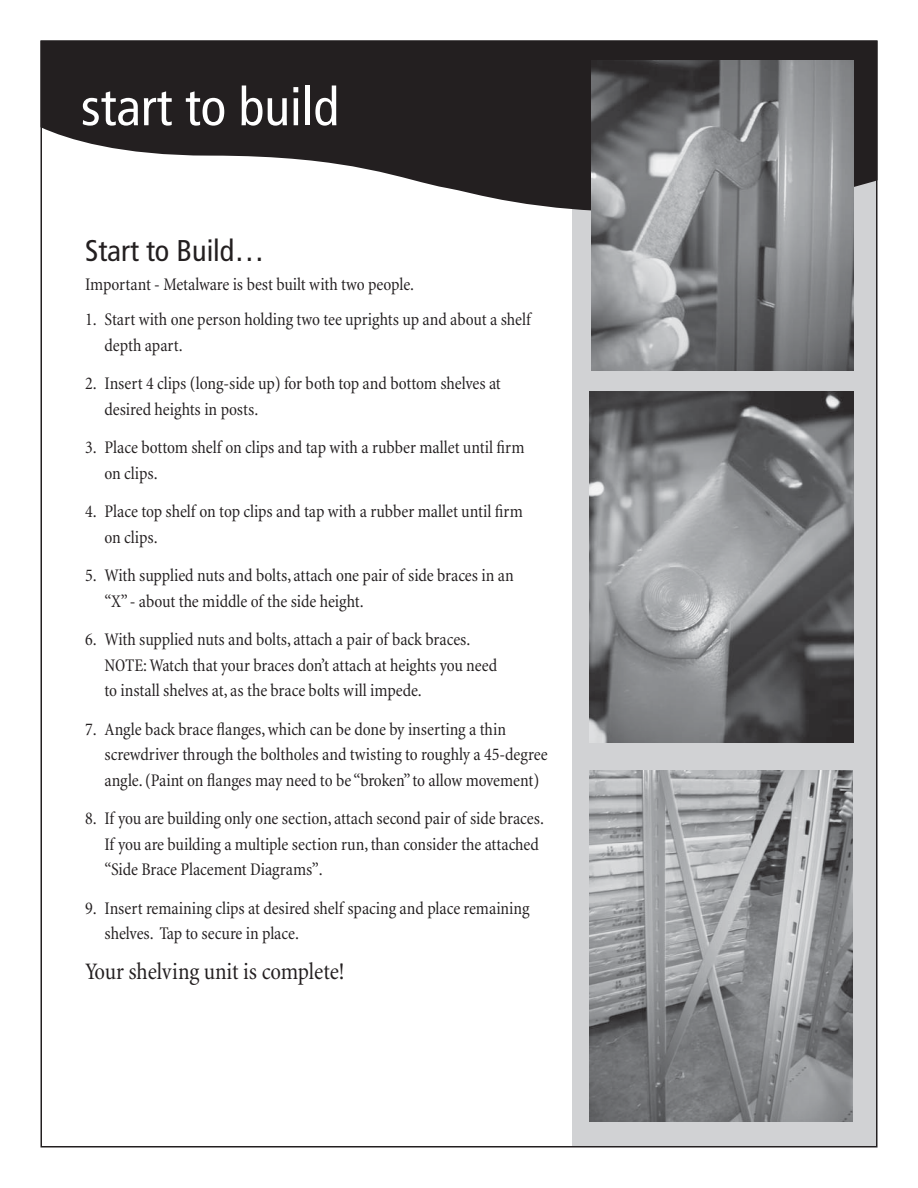
<style>
.page{position:relative;width:918px;height:1188px;background:#fff}
.page>*{position:absolute;margin:0;border:0;box-sizing:border-box;transform-origin:0 0}
.t1{font:condensed 52.95px "Frutiger";color:#fff}
.t2{font:condensed 30px "Frutiger";color:#231f20}
.t3{font:condensed 24px "Minion";letter-spacing:-.01em;color:#231f20}
.t4{font:condensed 18px/25.5px "Minion";color:#231f20}
</style>
<div class="page">
<div style="left:572px;top:156px;width:305px;height:989px;background:#d1d2d4"></div>
<svg style="left:43px;top:43px;width:832px;height:169px;fill:#231f20"></svg>
<img style="left:590px;top:771px;width:263px;height:350px">
<img style="left:591px;top:61px;width:262px;height:310px">
<img style="left:590px;top:392px;width:263px;height:350px">
<h1 class="t1" style="left:81px;top:86px;width:260px">start to build</h1>
<h2 class="t2" style="left:85px;top:239px;width:181px">Start to Build…</h2>
<p class="t4" style="left:85px;top:273px;width:331px">Important - Metalware is best built with two people.</p>
<p class="t4" style="left:105px;top:309px;width:428px;text-indent:-19px">1. Start with one person holding two tee uprights up and about a shelf depth apart.</p>
<p class="t4" style="left:105px;top:372px;width:398px;text-indent:-19px">2. Insert 4 clips (long-side up) for both top and bottom shelves at desired heights in posts.</p>
<p class="t4" style="left:105px;top:436px;width:421px;text-indent:-19px">3. Place bottom shelf on clips and tap with a rubber mallet until firm on clips.</p>
<p class="t4" style="left:105px;top:500px;width:420px;text-indent:-19px">4. Place top shelf on top clips and tap with a rubber mallet until firm on clips.</p>
<p class="t4" style="left:105px;top:564px;width:411px;text-indent:-19px">5. With supplied nuts and bolts, attach one pair of side braces in an “X” - about the middle of the side height.</p>
<p class="t4" style="left:105px;top:628px;width:394px;text-indent:-19px">6. With supplied nuts and bolts, attach a pair of back braces.<br>NOTE: Watch that your braces don’t attach at heights you need to install shelves at, as the brace bolts will impede.</p>
<p class="t4" style="left:105px;top:718px;width:445px;text-indent:-19px">7. Angle back brace flanges, which can be done by inserting a thin screwdriver through the boltholes and twisting to roughly a 45-degree angle. (Paint on flanges may need to be “broken” to allow movement)</p>
<p class="t4" style="left:105px;top:807px;width:441px;text-indent:-19px">8. If you are building only one section, attach second pair of side braces.<br>If you are building a multiple section run, than consider the attached “Side Brace Placement Diagrams”.</p>
<p class="t4" style="left:105px;top:897px;width:427px;text-indent:-19px">9. Insert remaining clips at desired shelf spacing and place remaining shelves. Tap to secure in place.</p>
<h3 class="t3" style="left:85px;top:962px;width:261px">Your shelving unit is complete!</h3>
</div>
